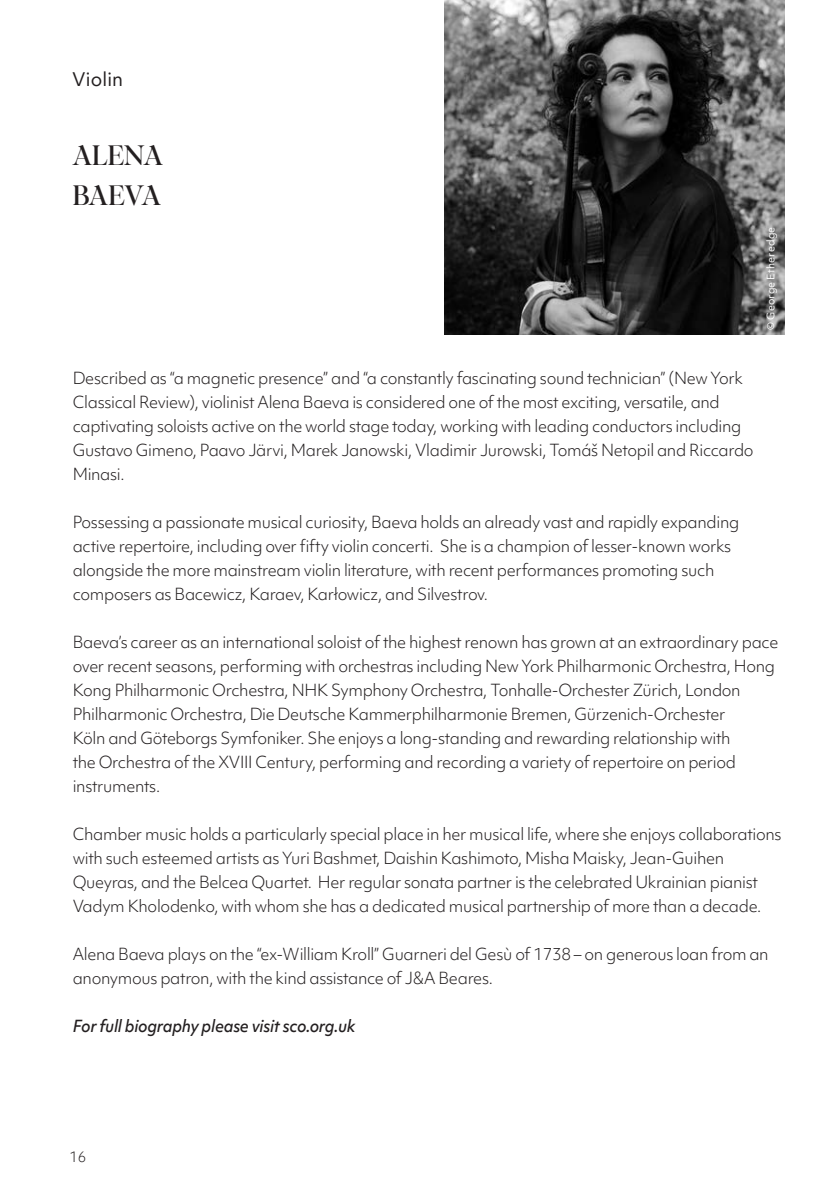
<style>
.page{position:relative;width:840px;height:1191px;background:#fff}
.page>*{position:absolute;margin:0;border:0;box-sizing:border-box;transform-origin:0 0}
.Circular__Book___27pt{font:500 28px/40px "PP Pangaia";letter-spacing:-.01em;color:#231f20}
.t1{font:18px "Objektiv Mk 1";letter-spacing:.01em;color:#231f20}
.t2{font:300 16px/24px "Objektiv Mk 1";letter-spacing:-.02em;color:#231f20}
.t3{font:italic 500 16px "Objektiv Mk 1";letter-spacing:-.02em;color:#231f20;scale:.95 1}
.main_body_text{font:300 14px "Objektiv Mk 1";color:#231f20;scale:.96 1}
.Circular__Book___27pt-2{font:10px "Objektiv Mk 1";letter-spacing:.015em;color:#fff}
</style>
<div class="page">
<img style="left:444px;top:0;width:339px;height:334px">
<p class="t1" style="left:72px;top:66px;width:53px">Violin</p>
<p class="Circular__Book___27pt" style="left:73px;top:134px;width:92px">ALENA<br>BAEVA</p>
<p class="Circular__Book___27pt-2" style="left:763px;top:330px;width:105px;rotate:-90deg">© George Etheredge</p>
<p class="t2" style="left:73px;top:366px;width:682px">Described as “a magnetic presence” and “a constantly fascinating sound technician” (New York Classical Review), violinist Alena Baeva is considered one of the most exciting, versatile, and captivating soloists active on the world stage today, working with leading conductors including Gustavo Gimeno, Paavo Järvi, Marek Janowski, Vladimir Jurowski, Tomáš Netopil and Riccardo Minasi.</p>
<p class="t2" style="left:73px;top:510px;width:667px">Possessing a passionate musical curiosity, Baeva holds an already vast and rapidly expanding active repertoire, including over fifty violin concerti. She is a champion of lesser-known works alongside the more mainstream violin literature, with recent performances promoting such composers as Bacewicz, Karaev, Karłowicz, and Silvestrov.</p>
<p class="t2" style="left:73px;top:630px;width:706px">Baeva’s career as an international soloist of the highest renown has grown at an extraordinary pace over recent seasons, performing with orchestras including New York Philharmonic Orchestra, Hong Kong Philharmonic Orchestra, NHK Symphony Orchestra, Tonhalle-Orchester Zürich, London Philharmonic Orchestra, Die Deutsche Kammerphilharmonie Bremen, Gürzenich-Orchester<br>Köln and Göteborgs Symfoniker. She enjoys a long-standing and rewarding relationship with<br>the Orchestra of the XVIII Century, performing and recording a variety of repertoire on period instruments.</p>
<p class="t2" style="left:73px;top:822px;width:710px">Chamber music holds a particularly special place in her musical life, where she enjoys collaborations with such esteemed artists as Yuri Bashmet, Daishin Kashimoto, Misha Maisky, Jean-Guihen Queyras, and the Belcea Quartet. Her regular sonata partner is the celebrated Ukrainian pianist Vadym Kholodenko, with whom she has a dedicated musical partnership of more than a decade.</p>
<p class="t2" style="left:73px;top:942px;width:697px">Alena Baeva plays on the “ex-William Kroll” Guarneri del Gesù of 1738 – on generous loan from an anonymous patron, with the kind assistance of J&amp;A Beares.</p>
<p class="t3" style="left:73px;top:1015px;width:299px">For full biography please visit sco.org.uk</p>
<p class="main_body_text" style="left:69px;top:1147px;width:19px">16</p>
</div>
